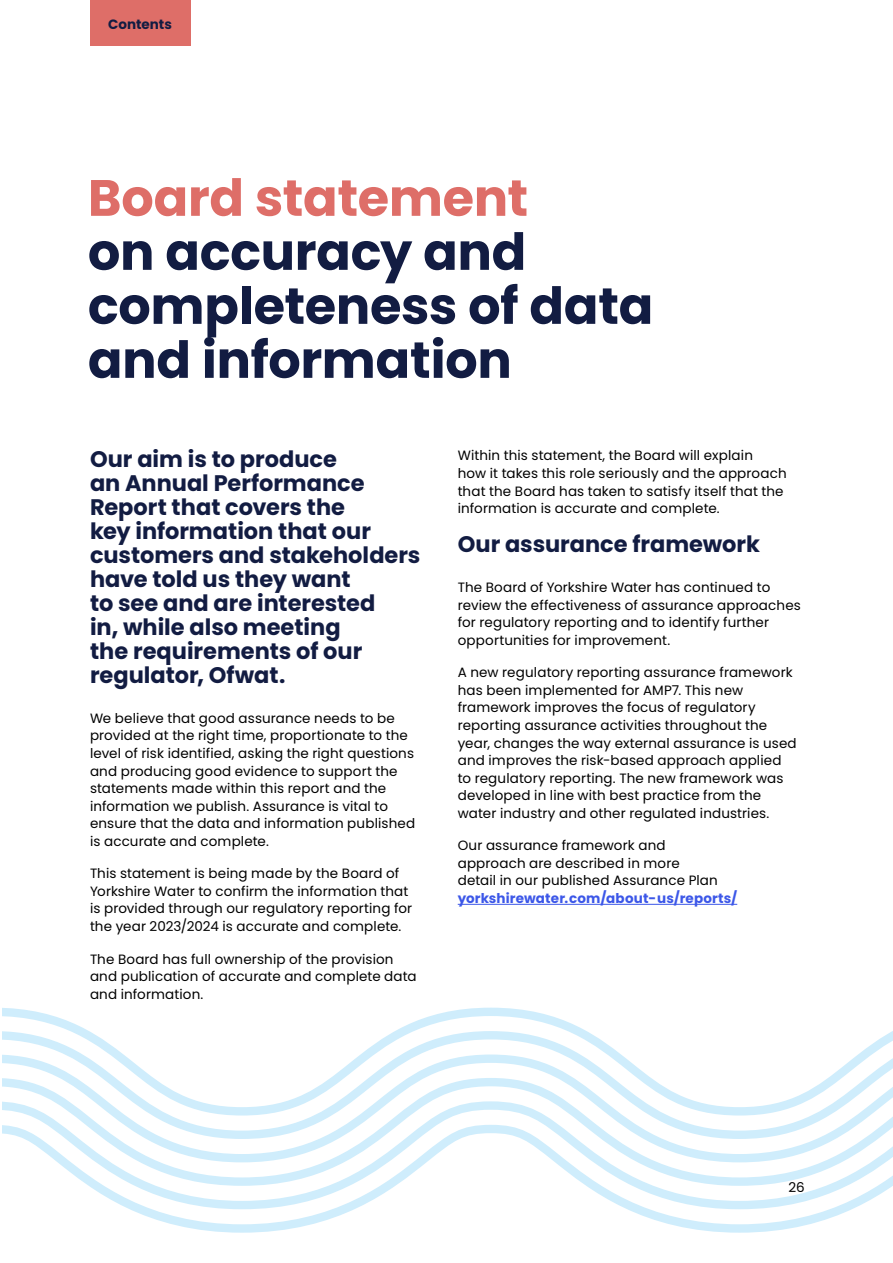
<style>
.page{position:relative;width:893px;height:1263px;background:#fff}
.page>*{position:absolute;margin:0;border:0;box-sizing:border-box;transform-origin:0 0}
.H3_-_Header_Small34_2024{font:700 51px/54px "Poppins";letter-spacing:-.005em;color:#121c42}
.H5_-_SubHeader_Small15_2024{font:700 22.5px/24px "Poppins";color:#121c42}
.P_-_Bodycopy9_2024{font:13.5px/17.5px "Poppins";letter-spacing:.01em;color:#000}
.t1{font:700 13.5px "Poppins";color:#121c42}
.s1{color:#de6e68}
.s2{font-weight:700;color:#3c57e8}
</style>
<div class="page">
<svg style="left:2px;top:1008px;width:891px;height:225px"></svg>
<hr style="left:458px;top:904px;width:279px;height:1px;background:#3c57e8">
<div style="left:90px;top:0;width:100px;height:45px;background:#de6e68"></div>
<p class="t1" style="left:108px;top:16px;width:65px">Contents</p>
<h3 class="H3_-_Header_Small34_2024" style="left:88px;top:171px;width:567px"><span class="s1">Board statement<br></span>on accuracy and completeness of data and information</h3>
<h5 class="H5_-_SubHeader_Small15_2024" style="left:90px;top:447px;width:332px">Our aim is to produce<br>an Annual Performance<br>Report that covers the<br>key information that our customers and stakeholders have told us they want<br>to see and are interested<br>in, while also meeting<br>the requirements of our regulator, Ofwat.</h5>
<p class="P_-_Bodycopy9_2024" style="left:90px;top:709px;width:327px">We believe that good assurance needs to be provided at the right time, proportionate to the level of risk identified, asking the right questions and producing good evidence to support the statements made within this report and the information we publish. Assurance is vital to ensure that the data and information published is accurate and complete.</p>
<p class="P_-_Bodycopy9_2024" style="left:90px;top:865px;width:324px">This statement is being made by the Board of Yorkshire Water to confirm the information that is provided through our regulatory reporting for the year 2023/2024 is accurate and complete.</p>
<p class="P_-_Bodycopy9_2024" style="left:90px;top:950px;width:328px">The Board has full ownership of the provision and publication of accurate and complete data and information.</p>
<p class="P_-_Bodycopy9_2024" style="left:458px;top:447px;width:330px">Within this statement, the Board will explain<br>how it takes this role seriously and the approach that the Board has taken to satisfy itself that the information is accurate and complete.</p>
<h5 class="H5_-_SubHeader_Small15_2024" style="left:458px;top:532px;width:304px">Our assurance framework</h5>
<p class="P_-_Bodycopy9_2024" style="left:458px;top:579px;width:345px">The Board of Yorkshire Water has continued to review the effectiveness of assurance approaches for regulatory reporting and to identify further opportunities for improvement.</p>
<p class="P_-_Bodycopy9_2024" style="left:458px;top:664px;width:341px">A new regulatory reporting assurance framework has been implemented for AMP7. This new framework improves the focus of regulatory reporting assurance activities throughout the year, changes the way external assurance is used and improves the risk-based approach applied to regulatory reporting. The new framework was developed in line with best practice from the water industry and other regulated industries.</p>
<p class="P_-_Bodycopy9_2024" style="left:458px;top:837px;width:281px">Our assurance framework and<br>approach are described in more<br>detail in our published Assurance Plan <span class="s2">yorkshirewater.com/about-us/reports/</span></p>
<p class="P_-_Bodycopy9_2024" style="left:788px;top:1178px;width:18px">26</p>
</div>
